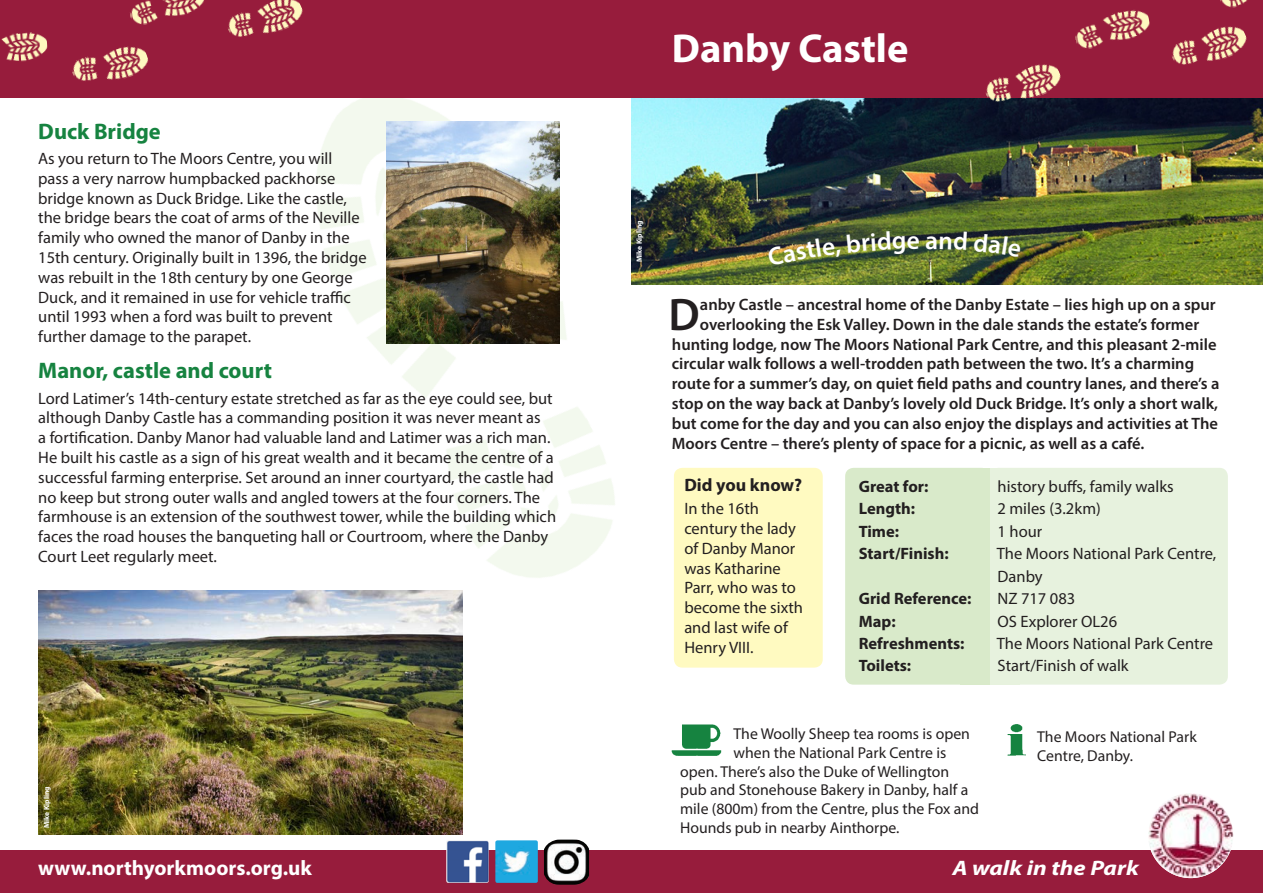
<style>
.page{position:relative;width:1263px;height:893px;background:#fff}
.page>*{position:absolute;margin:0;border:0;box-sizing:border-box;transform-origin:0 0}
.t1{font:600 45.9px "Myriad Pro";color:#231f20}
.t2{font:700 40.5px "Myriad Pro";color:#fff}
.t3{font:700 22.5px "Myriad Pro";color:#168340}
.t4{font:700 21px "Myriad Pro";color:#fff}
.t5{font:italic 700 21px "Myriad Pro";color:#fff;scale:1.16 1}
.t6{font:700 18px "Myriad Pro";color:#231f20}
.t7{font:16.5px/19.8px "Myriad Pro";color:#231f20}
.t8{font:600 16.5px "Myriad Pro";color:#231f20}
.t9{font:700 16.5px "Myriad Pro";color:#231f20}
.t10{font:15.75px/18.9px "Myriad Pro";color:#231f20}
.t11{font:700 7.5px "Myriad Pro";color:#fff}
</style>
<div class="page">
<div style="left:0;top:850px;width:1263px;height:43px;background:#971c3c"></div>
<img style="left:316px;top:98px;width:390px;height:512px">
<img style="left:631px;top:98px;width:632px;height:187px">
<div style="left:0;top:0;width:1263px;height:98px;background:#971c3c"></div>
<img style="left:72px;top:46px;width:77px;height:35px">
<img style="left:387px;top:122px;width:172px;height:222px">
<img style="left:38px;top:590px;width:424px;height:244px">
<img style="left:982px;top:64px;width:83px;height:51px">
<img style="left:1172px;top:26px;width:75px;height:39px">
<img style="left:1075px;top:10px;width:75px;height:39px">
<img style="left:1220px;top:0;width:28px;height:8px">
<img style="left:1px;top:32px;width:47px;height:30px">
<div style="left:990px;top:468px;width:238px;height:217px;background:#e7f2de;border-radius:9px"></div>
<div style="left:845px;top:468px;width:145px;height:217px;background:#d9eaca;border-radius:9px"></div>
<div style="left:960px;top:468px;width:30px;height:217px;background:#d9eaca"></div>
<div style="left:990px;top:468px;width:29px;height:217px;background:#e7f2de"></div>
<img style="left:1148px;top:793px;width:85px;height:85px;border-radius:43px">
<div style="left:674px;top:468px;width:149px;height:200px;background:#fffac1;border-radius:9px"></div>
<img style="left:228px;top:0;width:75px;height:37px">
<img style="left:130px;top:0;width:74px;height:25px">
<img style="left:672px;top:724px;width:50px;height:32px">
<img style="left:1007px;top:724px;width:19px;height:31px">
<img style="left:446px;top:840px;width:43px;height:43px">
<img style="left:495px;top:840px;width:43px;height:43px">
<img style="left:544px;top:840px;width:45px;height:45px">
<img style="left:767px;top:238px;width:74px;height:28px">
<svg style="left:847px;top:231px;width:72px;height:24px;background:#4b5a30"></svg>
<svg style="left:926px;top:231px;width:41px;height:19px"></svg>
<svg style="left:973px;top:233px;width:48px;height:24px"></svg>
<p class="t3" style="left:38px;top:116px;width:124px">Duck Bridge</p>
<p class="t7" style="left:38px;top:148px;width:330px">As you return to The Moors Centre, you will pass a very narrow humpbacked packhorse bridge known as Duck Bridge. Like the castle, the bridge bears the coat of arms of the Neville family who owned the manor of Danby in the 15th century. Originally built in 1396, the bridge was rebuilt in the 18th century by one George Duck, and it remained in use for vehicle traffic until 1993 when a ford was built to prevent further damage to the parapet.</p>
<p class="t3" style="left:38px;top:356px;width:235px">Manor, castle and court</p>
<p class="t7" style="left:38px;top:388px;width:519px">Lord Latimer’s 14th-century estate stretched as far as the eye could see, but although Danby Castle has a commanding position it was never meant as<br>a fortification. Danby Manor had valuable land and Latimer was a rich man.<br>He built his castle as a sign of his great wealth and it became the centre of a successful farming enterprise. Set around an inner courtyard, the castle had no keep but strong outer walls and angled towers at the four corners. The farmhouse is an extension of the southwest tower, while the building which faces the road houses the banqueting hall or Courtroom, where the Danby Court Leet regularly meet.</p>
<p class="t11" style="left:42px;top:828px;width:43px;rotate:-90deg">Mike Kipling</p>
<p class="t4" style="left:38px;top:854px;width:275px">www.northyorkmoors.org.uk</p>
<p class="t2" style="left:672px;top:22px;width:238px">Danby Castle</p>
<p class="t11" style="left:634px;top:262px;width:43px;rotate:-90deg">Mike Kipling</p>
<p class="t1" style="left:669px;top:285px;width:33px">D</p>
<p class="t8" style="left:700px;top:294px;width:517px">anby Castle – ancestral home of the Danby Estate – lies high up on a spur</p>
<p class="t8" style="left:700px;top:314px;width:501px">overlooking the Esk Valley. Down in the dale stands the estate’s former</p>
<p class="t8" style="left:672px;top:334px;width:546px">hunting lodge, now The Moors National Park Centre, and this pleasant 2-mile</p>
<p class="t8" style="left:672px;top:353px;width:524px">circular walk follows a well-trodden path between the two. It’s a charming</p>
<p class="t8" style="left:672px;top:373px;width:549px">route for a summer’s day, on quiet field paths and country lanes, and there’s a</p>
<p class="t8" style="left:672px;top:393px;width:548px">stop on the way back at Danby’s lovely old Duck Bridge. It’s only a short walk,</p>
<p class="t8" style="left:672px;top:413px;width:548px">but come for the day and you can also enjoy the displays and activities at The</p>
<p class="t8" style="left:672px;top:433px;width:474px">Moors Centre – there’s plenty of space for a picnic, as well as a café.</p>
<p class="t6" style="left:684px;top:473px;width:119px">Did you know?</p>
<p class="t7" style="left:684px;top:498px;width:120px">In the 16th century the lady of Danby Manor was Katharine<br>Parr, who was to become the sixth and last wife of<br>Henry VIII.</p>
<p class="t9" style="left:859px;top:475px;width:71px">Great for:</p>
<p class="t7" style="left:997px;top:476px;width:178px">history buffs, family walks</p>
<p class="t9" style="left:859px;top:498px;width:58px">Length:</p>
<p class="t7" style="left:997px;top:498px;width:105px">2 miles (3.2km)</p>
<p class="t9" style="left:859px;top:520px;width:42px">Time:</p>
<p class="t7" style="left:997px;top:521px;width:46px">1 hour</p>
<p class="t9" style="left:859px;top:543px;width:91px">Start/Finish:</p>
<p class="t7" style="left:997px;top:542px;width:221px;line-height:22.5px">The Moors National Park Centre,<br>Danby</p>
<p class="t9" style="left:859px;top:588px;width:114px">Grid Reference:</p>
<p class="t7" style="left:997px;top:588px;width:79px">NZ 717 083</p>
<p class="t9" style="left:859px;top:610px;width:38px">Map:</p>
<p class="t7" style="left:997px;top:611px;width:121px">OS Explorer OL26</p>
<p class="t9" style="left:859px;top:633px;width:107px">Refreshments:</p>
<p class="t7" style="left:997px;top:633px;width:218px">The Moors National Park Centre</p>
<p class="t9" style="left:859px;top:654px;width:54px">Toilets:</p>
<p class="t7" style="left:997px;top:655px;width:133px">Start/Finish of walk</p>
<p class="t10" style="left:733px;top:724px;width:238px">The Woolly Sheep tea rooms is open</p>
<p class="t10" style="left:733px;top:743px;width:214px">when the National Park Centre is</p>
<p class="t10" style="left:680px;top:761px;width:271px">open. There’s also the Duke of Wellington</p>
<p class="t10" style="left:680px;top:780px;width:290px">pub and Stonehouse Bakery in Danby, half a</p>
<p class="t10" style="left:680px;top:799px;width:300px">mile (800m) from the Centre, plus the Fox and</p>
<p class="t10" style="left:680px;top:818px;width:221px">Hounds pub in nearby Ainthorpe.</p>
<p class="t10" style="left:1037px;top:727px;width:161px">The Moors National Park<br>Centre, Danby.</p>
<p class="t5" style="left:952px;top:854px;width:162px">A walk in the Park</p>
</div>
